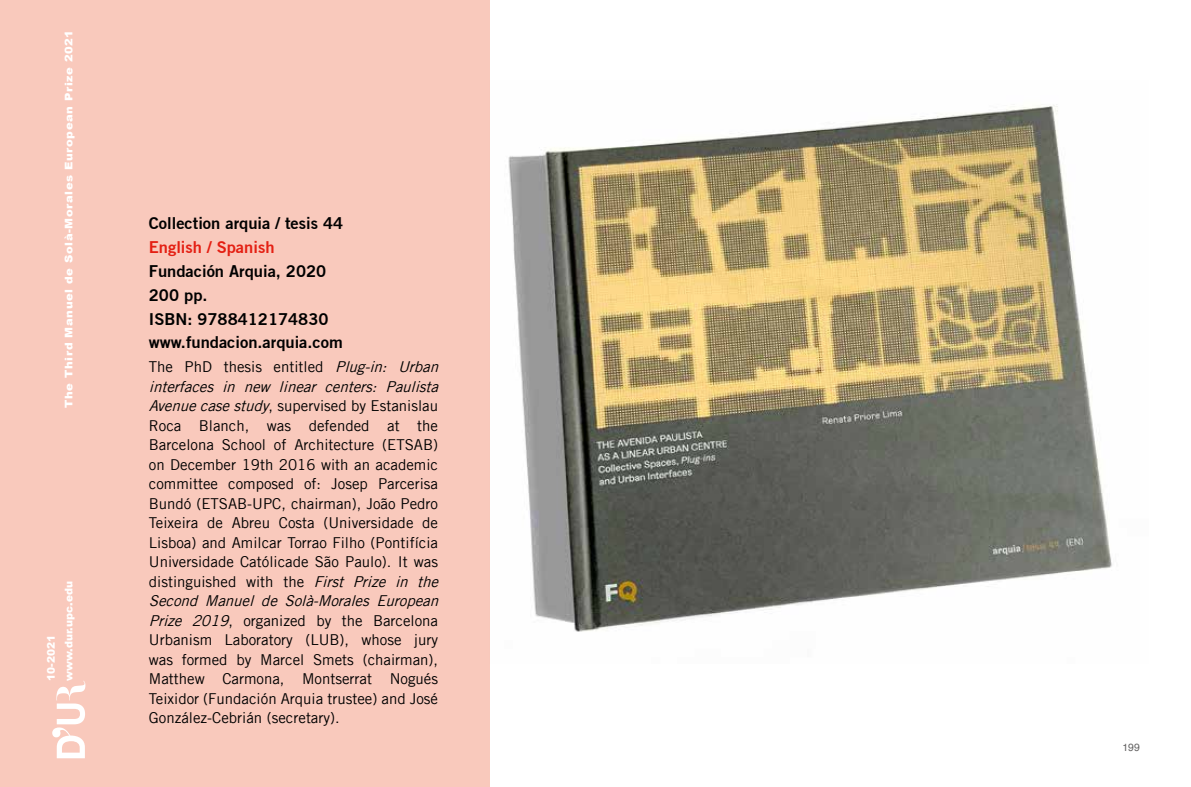
<style>
.page{position:relative;width:1191px;height:787px;background:#fff}
.page>*{position:absolute;margin:0;border:0;box-sizing:border-box;transform-origin:0 0}
.t1{font:700 16.5px/23.7px "Trade Gothic No.2";color:#000}
.t2{font:700 16.5px "Trade Gothic No.2";color:#e41f13}
.t3{font:15px/19.5px "Trade Gothic LT";color:#000}
.t4{font:900 10.5px "Arial";letter-spacing:.05em;color:#fff;scale:1.1 1}
.t5{font:900 10.5px "Arial";color:#fff}
.t6{font:900 10.5px "Arial";letter-spacing:.05em;color:#fff}
.t7{font:10.5px "Helvetica";color:#646363}
.s1{font-style:italic}
</style>
<div class="page">
<div style="left:0;top:0;width:489px;height:787px;background:#f9c9bc"></div>
<img style="left:489px;top:80px;width:623px;height:584px">
<svg style="left:52px;top:681px;width:33px;height:77px"></svg>
<p class="t4" style="left:61px;top:408px;width:346px;rotate:-90deg">The Third Manuel de Solà-Morales European Prize 2021</p>
<p class="t6" style="left:43px;top:681px;width:47px;rotate:-90deg">10-2021</p>
<p class="t5" style="left:61px;top:680px;width:101px;rotate:-90deg">www.dur.upc.edu</p>
<p class="t1" style="left:149px;top:211px;width:196px">Collection arquia / tesis 44</p>
<p class="t2" style="left:149px;top:237px;width:127px">English / Spanish</p>
<p class="t1" style="left:149px;top:259px;width:195px">Fundación Arquia, 2020<br>200 pp.<br>ISBN: 9788412174830 www.fundacion.arquia.com</p>
<p class="t3" style="left:149px;top:357px;width:295px">The PhD thesis entitled <span class="s1">Plug-in: Urban interfaces in new linear centers: Paulista Avenuecasestudy</span>, supervised by Estanislau Roca Blanch, was defended at the Barcelona School of Architecture (ETSAB) on December 19th 2016 with an academic committee composed of: Josep Parcerisa Bundó (ETSAB-UPC, chairman), João Pedro Teixeira de Abreu Costa (Universidade de Lisboa) and Amilcar Torrao Filho (Pontifícia Universidade Católicade São Paulo). It was distinguished with the <span class="s1">First Prize in the Second Manuel de Solà-Morales European Prize 2019</span>, organized by the Barcelona Urbanism Laboratory (LUB), whose jury was formed by Marcel Smets (chairman), Matthew Carmona, Montserrat Nogués Teixidor (Fundación Arquia trustee) and José González-Cebrián (secretary).</p>
<p class="t7" style="left:1122px;top:739px;width:19px">199</p>
</div>
